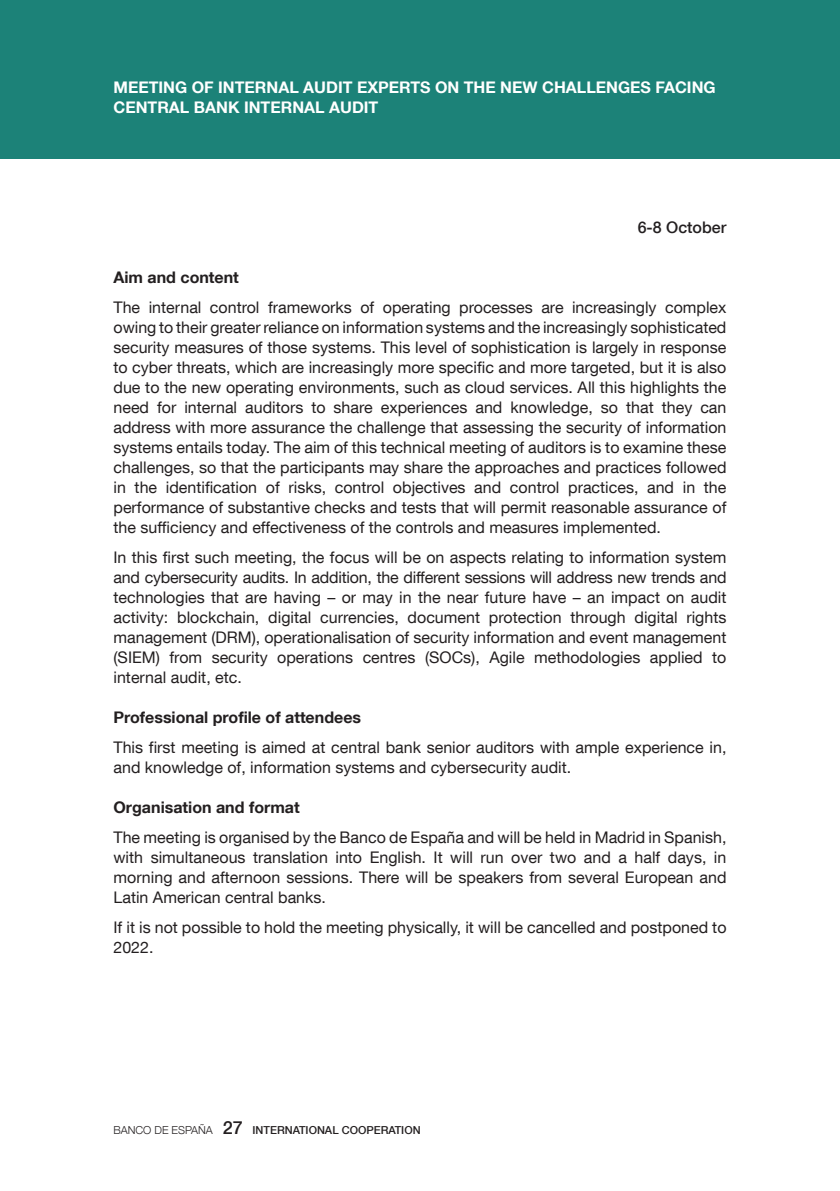
<style>
.page{position:relative;width:840px;height:1191px;background:#fff}
.page>*{position:absolute;margin:0;border:0;box-sizing:border-box;transform-origin:0 0}
.t1{font:16px/20px "Bd E Neue Helvetica";color:#231f20;text-align:justify}
.t2{font:700 16px "Bd E Neue Helvetica";color:#fff}
.t3{font:700 16px "Bd E Neue Helvetica";color:#231f20}
.t4{font:500 16px "Bd E Neue Helvetica";color:#231f20}
.t5{font:500 11px "Bd E Neue Helvetica";color:#231f20}
.s1{font-weight:300}
.s2{font-size:18px}
</style>
<div class="page">
<div style="left:0;top:0;width:839px;height:159px;background:#1c8278"></div>
<p class="t2" style="left:113px;top:78px;width:26px">MEET</p>
<p class="t2" style="left:158px;top:78px;width:76px">ING OF INTERN</p>
<p class="t2" style="left:278px;top:78px;width:122px">AL AUD IT EXPERTS</p>
<p class="t2" style="left:435px;top:78px;width:41px">ON THE</p>
<p class="t2" style="left:500px;top:78px;width:88px">NEW CHALLEN</p>
<p class="t2" style="left:617px;top:78px;width:99px">GES FACING</p>
<p class="t2" style="left:113px;top:98px;width:24px">CENTR</p>
<p class="t2" style="left:169px;top:98px;width:92px">AL BANK INTERN</p>
<p class="t2" style="left:304px;top:98px;width:75px">AL AUD IT</p>
<p class="t4" style="left:637px;top:217px;width:90px">6-8 October</p>
<p class="t3" style="left:113px;top:267px;width:127px">Aim and content</p>
<p class="t1" style="left:113px;top:296px;width:614px">The internal control frameworks of operating processes are increasingly complex owing to their greater reliance on information systems and the increasingly sophisticated security measures of those systems. This level of sophistication is largely in response to cyber threats, which are increasingly more specific and more targeted, but it is also due to the new operating environments, such as cloud services. All this highlights the need for internal auditors to share experiences and knowledge, so that they can address with more assurance the challenge that assessing the security of information systems entails today. The aim of this technical meeting of auditors is to examine these challenges, so that the participants may share the approaches and practices followed in the identification of risks, control objectives and control practices, and in the performance of substantive checks and tests that will permit reasonable assurance of the sufficiency and effectiveness of the controls and measures implemented.</p>
<p class="t1" style="left:113px;top:546px;width:614px">In this first such meeting, the focus will be on aspects relating to information system and cybersecurity audits. In addition, the different sessions will address new trends and technologies that are having – or may in the near future have – an impact on audit activity: blockchain, digital currencies, document protection through digital rights management (DRM), operationalisation of security information and event management (SIEM) from security operations centres (SOCs), Agile methodologies applied to internal audit, etc.</p>
<p class="t3" style="left:113px;top:707px;width:249px">Professional profile of attendees</p>
<p class="t1" style="left:113px;top:736px;width:614px">This first meeting is aimed at central bank senior auditors with ample experience in, and knowledge of, information systems and cybersecurity audit.</p>
<p class="t3" style="left:113px;top:797px;width:188px">Organisation and format</p>
<p class="t1" style="left:113px;top:826px;width:614px">The meeting is organised by the Banco de España and will be held in Madrid in Spanish, with simultaneous translation into English. It will run over two and a half days, in morning and afternoon sessions. There will be speakers from several European and Latin American central banks.</p>
<p class="t1" style="left:113px;top:916px;width:614px">If it is not possible to hold the meeting physically, it will be cancelled and postponed to<br>2022.</p>
<p class="t5" style="left:113px;top:1123px;width:308px"><span class="s1">BANCO DE ESPAÑA</span> <span class="s2">27</span> INTERNATIONAL COOPERATION</p>
</div>
